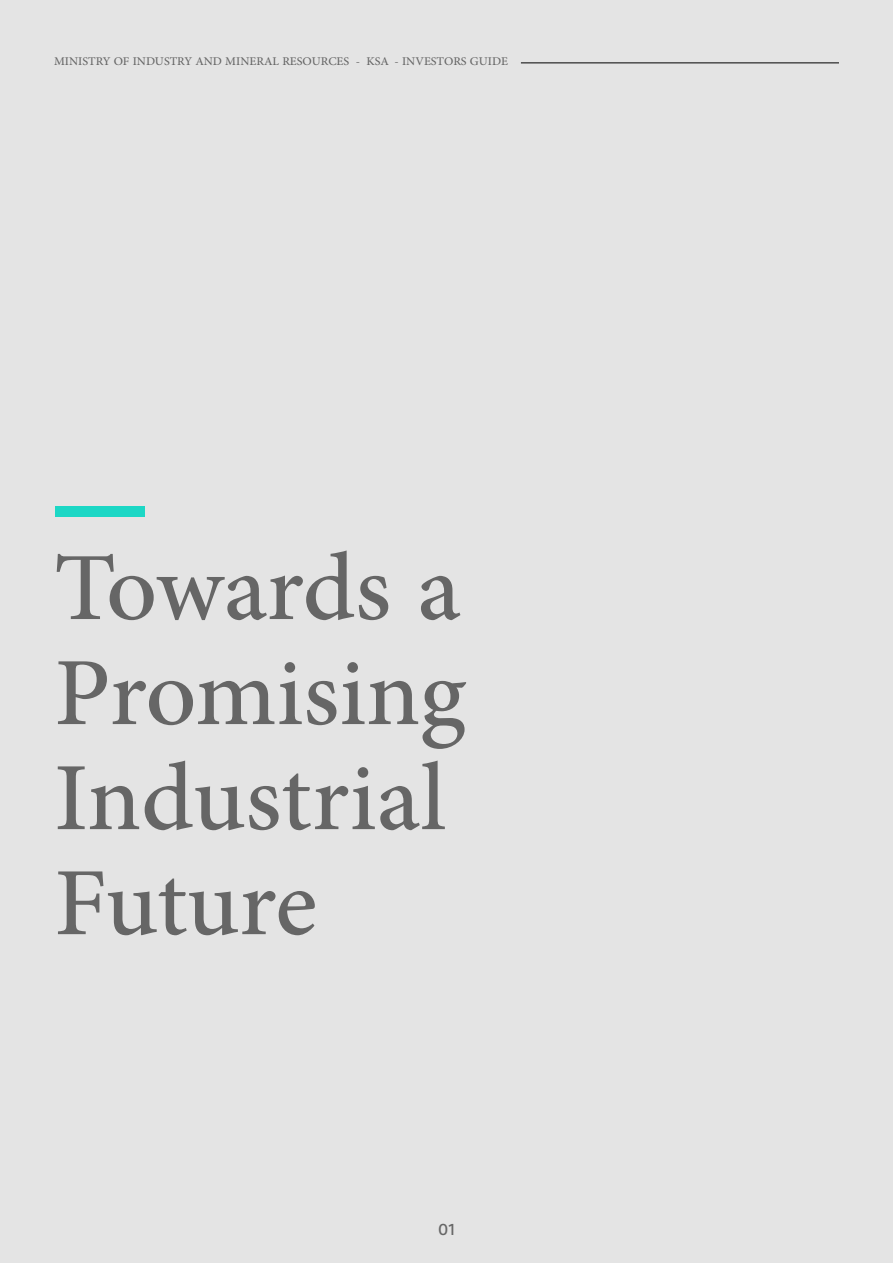
<style>
.page{position:relative;width:893px;height:1263px;background:#e4e4e4}
.page>*{position:absolute;margin:0;border:0;box-sizing:border-box;transform-origin:0 0}
.t1{font:135px/105px "Adobe Arabic";letter-spacing:-.005em;color:#666}
.t2{font:16.5px "Adobe Arabic";color:#666}
.t3{font:500 16.5px "Diodrum Arabic";color:#666}
</style>
<div class="page">
<hr style="left:521px;top:63px;width:318px;height:1px;background:#000">
<div style="left:55px;top:506px;width:90px;height:10px;background:#1cd7c5"></div>
<p class="t2" style="left:54px;top:50px;width:455px">MINISTRY OF INDUSTRY AND MINERAL RESOURCES - KSA - INVESTORS GUIDE</p>
<h1 class="t1" style="left:54px;top:520px;width:414px">Towards a<br>Promising<br>Industrial<br>Future</h1>
<p class="t3" style="left:438px;top:1219px;width:18px">01</p>
</div>
